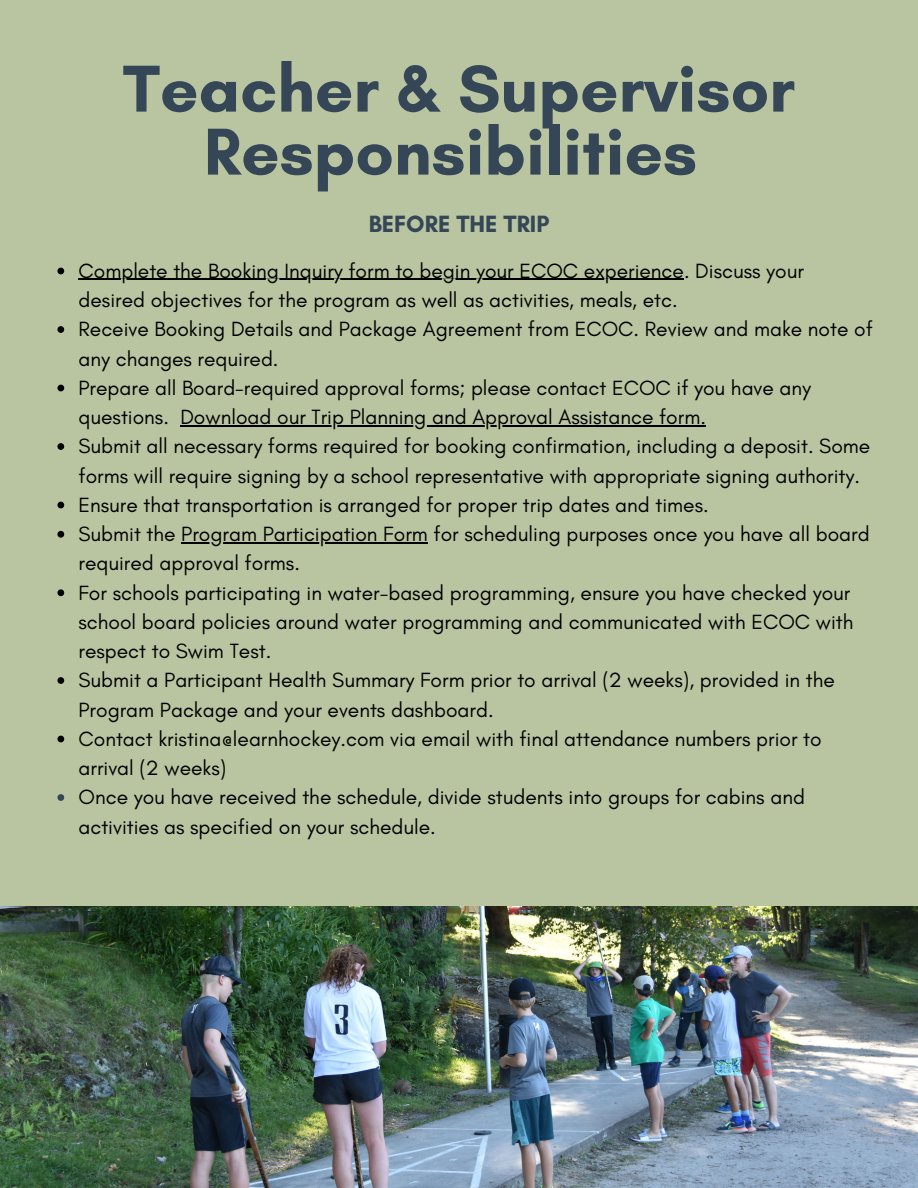
<style>
.page{position:relative;width:918px;height:1188px;background:#b9c5a1}
.page>*{position:absolute;margin:0;border:0;box-sizing:border-box;transform-origin:0 0}
.t1{font:700 67.5px/63px "Glacial Indifference";color:#354657;text-align:center}
.t2{font:700 24px "Glacial Indifference";color:#354657}
.t3{font:21px/29.2px "Glacial Indifference";color:#000}
</style>
<div class="page">
<svg style="left:57px;top:268px;width:7px;height:6px"></svg>
<hr style="left:79px;top:279px;width:605px;height:1px;background:#000">
<svg style="left:57px;top:326px;width:7px;height:7px"></svg>
<svg style="left:57px;top:385px;width:7px;height:6px"></svg>
<hr style="left:180px;top:425px;width:526px;height:1px;background:#000">
<svg style="left:57px;top:443px;width:7px;height:7px"></svg>
<svg style="left:57px;top:502px;width:7px;height:6px"></svg>
<svg style="left:57px;top:531px;width:7px;height:7px"></svg>
<hr style="left:181px;top:542px;width:247px;height:1px;background:#000">
<svg style="left:57px;top:589px;width:7px;height:7px"></svg>
<svg style="left:57px;top:677px;width:7px;height:7px"></svg>
<svg style="left:57px;top:736px;width:7px;height:6px"></svg>
<svg style="left:57px;top:794px;width:7px;height:7px"></svg>
<img style="left:0;top:906px;width:918px;height:282px">
<p class="t1" style="left:123px;top:56px;width:674px">Teacher &amp; Supervisor<br>Responsibilities</p>
<p class="t2" style="left:369px;top:209px;width:182px">BEFORE THE TRIP</p>
<p class="t3" style="left:79px;top:256px;width:727px">Complete the Booking Inquiry form to begin your ECOC experience. Discuss your desired objectives for the program as well as activities, meals, etc.</p>
<p class="t3" style="left:79px;top:314px;width:796px">Receive Booking Details and Package Agreement from ECOC. Review and make note of any changes required.</p>
<p class="t3" style="left:79px;top:373px;width:734px">Prepare all Board-required approval forms; please contact ECOC if you have any questions. Download our Trip Planning and Approval Assistance form.</p>
<p class="t3" style="left:79px;top:431px;width:793px">Submit all necessary forms required for booking confirmation, including a deposit. Some forms will require signing by a school representative with appropriate signing authority.</p>
<p class="t3" style="left:79px;top:490px;width:632px">Ensure that transportation is arranged for proper trip dates and times.</p>
<p class="t3" style="left:79px;top:519px;width:793px">Submit the Program Participation Form for scheduling purposes once you have all board required approval forms.</p>
<p class="t3" style="left:79px;top:578px;width:777px">For schools participating in water-based programming, ensure you have checked your school board policies around water programming and communicated with ECOC with respect to Swim Test.</p>
<p class="t3" style="left:79px;top:665px;width:758px">Submit a Participant Health Summary Form prior to arrival (2 weeks), provided in the<br>Program Package and your events dashboard.</p>
<p class="t3" style="left:79px;top:724px;width:745px">Contact kristina@learnhockey.com via email with final attendance numbers prior to arrival (2 weeks)</p>
<p class="t3" style="left:79px;top:782px;width:728px">Once you have received the schedule, divide students into groups for cabins and activities as specified on your schedule.</p>
</div>
